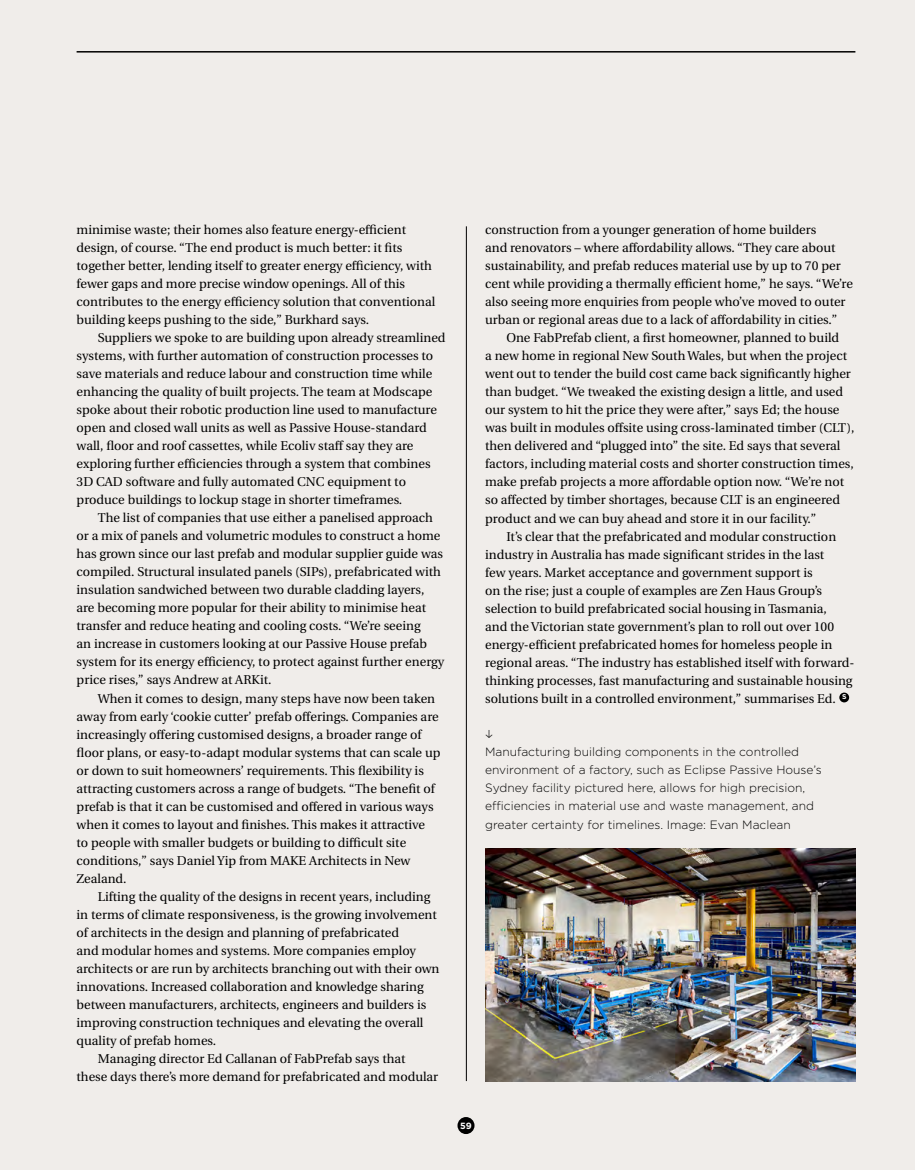
<style>
.page{position:relative;width:915px;height:1170px;background:#fff}
.page>*{position:absolute;margin:0;border:0;box-sizing:border-box;transform-origin:0 0}
.t1{font:12.75px/18px "Heuristica";color:#000}
.t2{font:300 12px/18px "Gotham";color:#000}
.t3{font:700 9px "Gotham";color:#fff}
</style>
<div class="page">
<div style="left:0;top:0;width:914px;height:1169px;background:#f0edea"></div>
<div style="left:457px;top:1116px;width:17px;height:17px;background:#000;border-radius:50%"></div>
<hr style="left:77px;top:51px;width:778px;height:2px;background:#000">
<hr style="left:466px;top:226px;width:1px;height:854px;background:#000">
<div style="left:839px;top:692px;width:9px;height:10px;background:#000;border-radius:50%"></div>
<img style="left:485px;top:848px;width:370px;height:232px">
<p class="t1" style="left:77px;top:221px;width:360px">minimise waste; their homes also feature energy-efficient design, of course. “The end product is much better: it fits together better, lending itself to greater energy efficiency, with fewer gaps and more precise window openings. All of this contributes to the energy efficiency solution that conventional building keeps pushing to the side,” Burkhard says.</p>
<p class="t1" style="left:77px;top:329px;width:370px;text-indent:21px">Suppliers we spoke to are building upon already streamlined systems, with further automation of construction processes to save materials and reduce labour and construction time while enhancing the quality of built projects. The team at Modscape spoke about their robotic production line used to manufacture open and closed wall units as well as Passive House-standard wall, floor and roof cassettes, while Ecoliv staff say they are exploring further efficiencies through a system that combines 3D CAD software and fully automated CNC equipment to produce buildings to lockup stage in shorter timeframes.</p>
<p class="t1" style="left:77px;top:509px;width:369px;text-indent:21px">The list of companies that use either a panelised approach or a mix of panels and volumetric modules to construct a home has grown since our last prefab and modular supplier guide was compiled. Structural insulated panels (SIPs), prefabricated with insulation sandwiched between two durable cladding layers, are becoming more popular for their ability to minimise heat transfer and reduce heating and cooling costs. “We’re seeing<br>an increase in customers looking at our Passive House prefab system for its energy efficiency, to protect against further energy price rises,” says Andrew at ARKit.</p>
<p class="t1" style="left:77px;top:689px;width:365px;text-indent:21px">When it comes to design, many steps have now been taken away from early ‘cookie cutter’ prefab offerings. Companies are increasingly offering customised designs, a broader range of floor plans, or easy-to-adapt modular systems that can scale up or down to suit homeowners’ requirements. This flexibility is attracting customers across a range of budgets. “The benefit of prefab is that it can be customised and offered in various ways when it comes to layout and finishes. This makes it attractive<br>to people with smaller budgets or building to difficult site conditions,” says Daniel Yip from MAKE Architects in New Zealand.</p>
<p class="t1" style="left:98px;top:887px;width:334px">Lifting the quality of the designs in recent years, including</p>
<p class="t1" style="left:77px;top:905px;width:361px">in terms of climate responsiveness, is the growing involvement</p>
<p class="t1" style="left:77px;top:923px;width:324px">of architects in the design and planning of prefabricated</p>
<p class="t1" style="left:77px;top:941px;width:340px">and modular homes and systems. More companies employ</p>
<p class="t1" style="left:77px;top:959px;width:364px">architects or are run by architects branching out with their own</p>
<p class="t1" style="left:77px;top:977px;width:348px">innovations. Increased collaboration and knowledge sharing</p>
<p class="t1" style="left:77px;top:995px;width:351px">between manufacturers, architects, engineers and builders is</p>
<p class="t1" style="left:77px;top:1013px;width:348px">improving construction techniques and elevating the overall</p>
<p class="t1" style="left:77px;top:1031px;width:141px">quality of prefab homes.</p>
<p class="t1" style="left:98px;top:1049px;width:309px">Managing director Ed Callanan of FabPrefab says that</p>
<p class="t1" style="left:77px;top:1067px;width:363px">these days there’s more demand for prefabricated and modular</p>
<p class="t1" style="left:485px;top:221px;width:369px">construction from a younger generation of home builders<br>and renovators – where affordability allows. “They care about sustainability, and prefab reduces material use by up to 70 per cent while providing a thermally efficient home,” he says. “We’re also seeing more enquiries from people who’ve moved to outer urban or regional areas due to a lack of affordability in cities.”</p>
<p class="t1" style="left:485px;top:329px;width:371px;text-indent:21px">One FabPrefab client, a first homeowner, planned to build<br>a new home in regional New South Wales, but when the project went out to tender the build cost came back significantly higher than budget. “We tweaked the existing design a little, and used our system to hit the price they were after,” says Ed; the house was built in modules offsite using cross-laminated timber (CLT), then delivered and “plugged into” the site. Ed says that several factors, including material costs and shorter construction times, make prefab projects a more affordable option now. “We’re not so affected by timber shortages, because CLT is an engineered product and we can buy ahead and store it in our facility.”</p>
<p class="t1" style="left:485px;top:527px;width:370px;text-indent:21px">It’s clear that the prefabricated and modular construction industry in Australia has made significant strides in the last<br>few years. Market acceptance and government support is<br>on the rise; just a couple of examples are Zen Haus Group’s selection to build prefabricated social housing in Tasmania,<br>and the Victorian state government’s plan to roll out over 100 energy-efficient prefabricated homes for homeless people in regional areas. “The industry has established itself with forward&shy;thinking processes, fast manufacturing and sustainable housing solutions built in a controlled environment,” summarises Ed. <sup>S</sup></p>
<p class="t2" style="left:485px;top:742px;width:338px">Manufacturing building components in the controlled environment of a factory, such as Eclipse Passive House’s Sydney facility pictured here, allows for high precision, efficiencies in material use and waste management, and greater certainty for timelines. Image: Evan Maclean</p>
<p class="t3" style="left:460px;top:1120px;width:13px">59</p>
</div>
